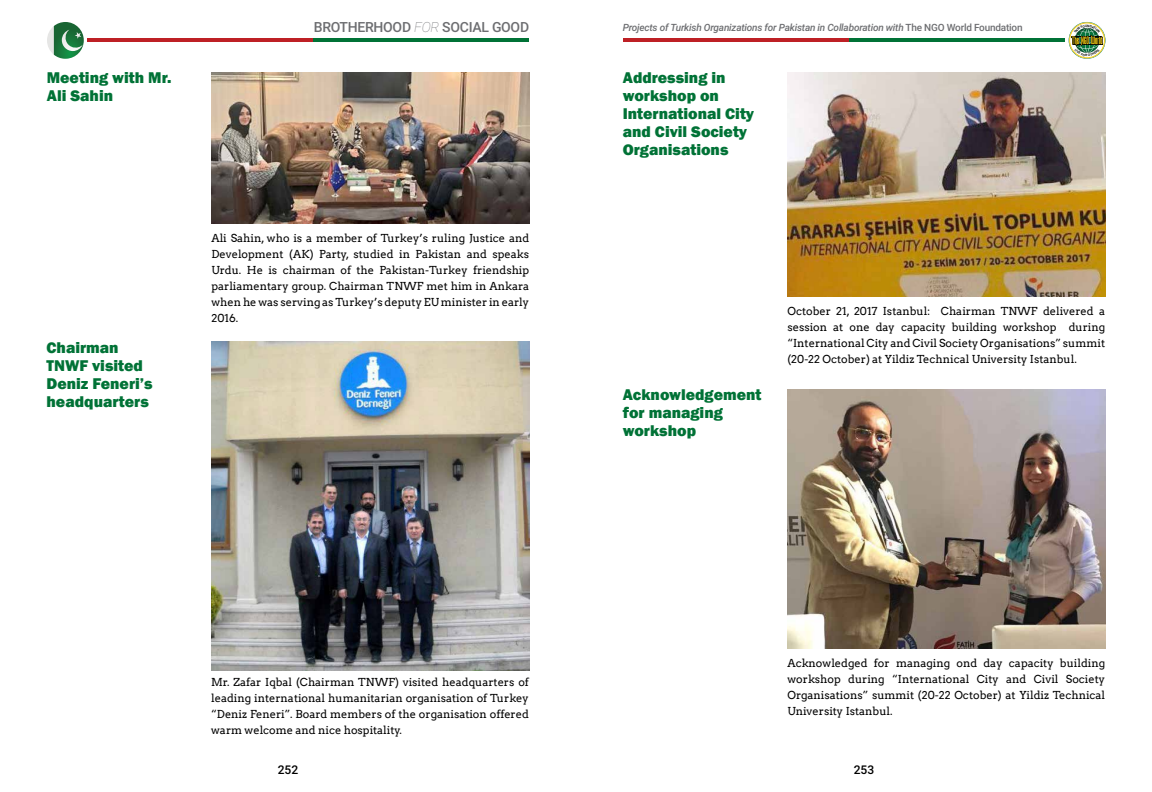
<style>
.page{position:relative;width:1152px;height:792px;background:#fff}
.page>*{position:absolute;margin:0;border:0;box-sizing:border-box;transform-origin:0 0}
.t1{font:800 16px/18px "Franklin Gothic";color:#007236}
.t2{font:500 14px "Roboto";letter-spacing:-.02em;color:#6d6e71}
.t3{font:500 12px "Roboto";color:#000}
.t4{font:11px/16px "Arvo";color:#000;text-align:justify}
.t5{font:italic 500 10px "Roboto";letter-spacing:-.02em;color:#6d6e71}
.s1{font-weight:100;font-style:italic}
.s2{font-style:normal}
</style>
<div class="page">
<hr style="left:312px;top:39px;width:217px;height:3px;background:#007236">
<hr style="left:87px;top:39px;width:225px;height:3px;background:#be2025">
<svg style="left:47px;top:22px;width:37px;height:37px"></svg>
<hr style="left:848px;top:39px;width:217px;height:3px;background:#007236">
<hr style="left:623px;top:39px;width:225px;height:3px;background:#be2025">
<img style="left:211px;top:72px;width:318px;height:151px">
<img style="left:211px;top:342px;width:318px;height:329px">
<img style="left:787px;top:72px;width:318px;height:225px">
<img style="left:787px;top:389px;width:318px;height:260px">
<svg style="left:1069px;top:22px;width:36px;height:37px"></svg>
<h1 class="t1" style="left:47px;top:69px;width:126px">Meeting with Mr.<br>Ali Sahin</h1>
<h1 class="t1" style="left:47px;top:339px;width:108px">Chairman<br>TNWF visited<br>Deniz Feneri’s headquarters</h1>
<p class="t2" style="left:314px;top:18px;width:217px">BROTHERHOOD <span class="s1">FOR</span> SOCIAL GOOD</p>
<p class="t5" style="left:623px;top:21px;width:401px">Projects of Turkish Organizations for Pakistan in Collaboration with <span class="s2">The NGO World Foundation</span></p>
<p class="t4" style="left:211px;top:230px;width:319px">Ali Sahin, who is a member of Turkey’s ruling Justice and Development (AK) Party, studied in Pakistan and speaks Urdu. He is chairman of the Pakistan-Turkey friendship parliamentary group. Chairman TNWF met him in Ankara when he was serving as Turkey’s deputy EU minister in early 2016.</p>
<h1 class="t1" style="left:623px;top:69px;width:133px">Addressing in workshop on<br>International City and Civil Society<br>Organisations</h1>
<h1 class="t1" style="left:623px;top:386px;width:140px">Acknowledgement for managing workshop</h1>
<p class="t4" style="left:787px;top:303px;width:319px">October 21, 2017 Istanbul: Chairman TNWF delivered a session at one day capacity building workshop during “International City and Civil Society Organisations” summit (20-22 October) at Yildiz Technical University Istanbul.</p>
<p class="t4" style="left:211px;top:675px;width:319px">Mr. Zafar Iqbal (Chairman TNWF) visited headquarters of leading international humanitarian organisation of Turkey “Deniz Feneri”. Board members of the organisation offered warm welcome and nice hospitality.</p>
<p class="t4" style="left:787px;top:655px;width:319px">Acknowledged for managing ond day capacity building workshop during “International City and Civil Society Organisations” summit (20-22 October) at Yildiz Technical University Istanbul.</p>
<p class="t3" style="left:278px;top:761px;width:22px">252</p>
<p class="t3" style="left:854px;top:761px;width:22px">253</p>
</div>
